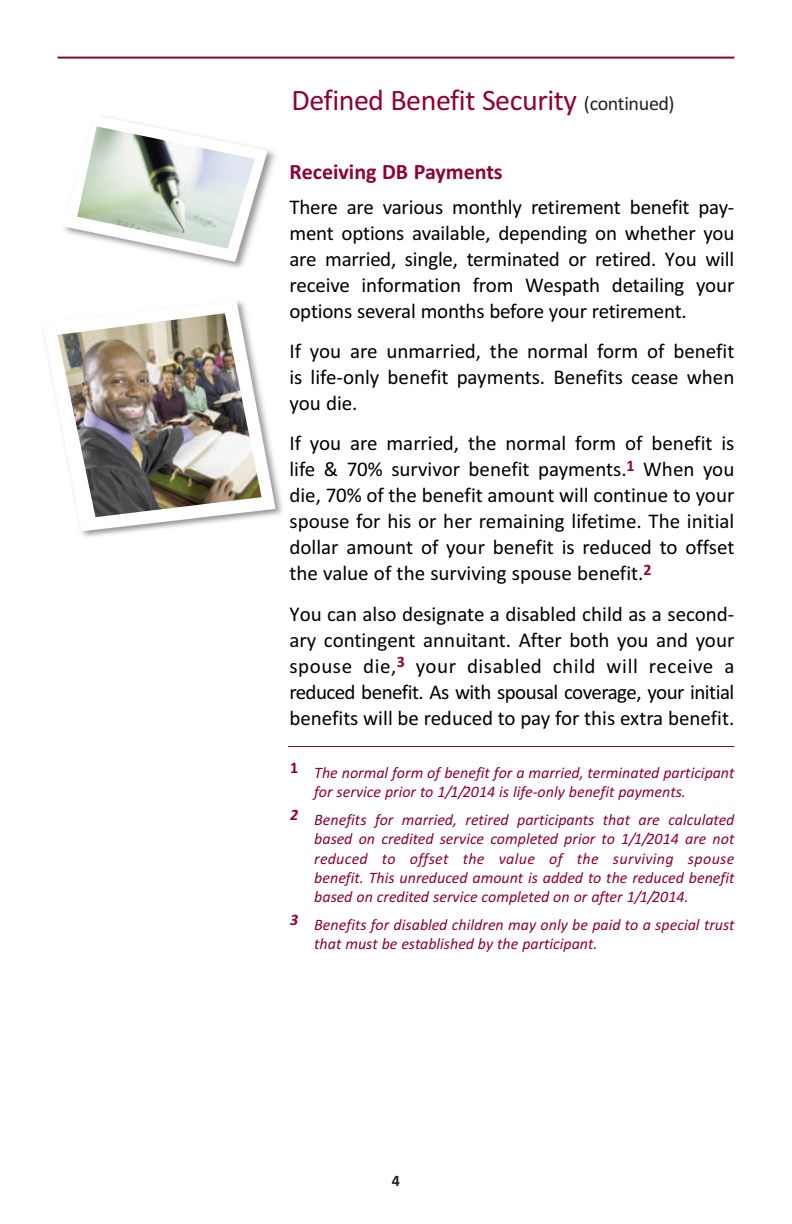
<style>
.page{position:relative;width:792px;height:1224px;background:#fff}
.page>*{position:absolute;margin:0;border:0;box-sizing:border-box;transform-origin:0 0}
.t1{font:30px "Calibri";letter-spacing:-.015em;color:#8d0233}
.t2{font:700 22px "Calibri";color:#8d0233}
.t3{font:21px/26px "Calibri";color:#000;text-align:justify}
.t4{font:italic 16px/19.2px "Calibri";color:#8d0233}
.t5{font:700 16px "Calibri";color:#231f20}
.s1{font-size:20px;color:#231f20}
</style>
<div class="page">
<img style="left:64px;top:116px;width:211px;height:152px">
<img style="left:77px;top:126px;width:178px;height:123px">
<img style="left:44px;top:301px;width:239px;height:236px">
<img style="left:58px;top:313px;width:204px;height:204px">
<hr style="left:58px;top:57px;width:676px;height:2px;background:#8d0233">
<hr style="left:288px;top:746px;width:446px;height:1px;background:#8d0233">
<h1 class="t1" style="left:291px;top:82px;width:385px">Defined Benefit Security <span class="s1">(continued)</span></h1>
<p class="t2" style="left:289px;top:158px;width:215px">Receiving DB Payments</p>
<p class="t3" style="left:289px;top:194px;width:446px">There are various monthly retirement benefit pay&shy;ment options available, depending on whether you are married, single, terminated or retired. You will receive information from Wespath detailing your options several months before your retirement.</p>
<p class="t3" style="left:289px;top:338px;width:446px">If you are unmarried, the normal form of benefit is life-only benefit payments. Benefits cease when you die.</p>
<p class="t3" style="left:289px;top:430px;width:446px">If you are married, the normal form of benefit is life &amp; 70% survivor benefit payments.<sup>1</sup> When you die, 70% of the benefit amount will continue to your spouse for his or her remaining lifetime. The initial dollar amount of your benefit is reduced to offset the value of the surviving spouse benefit.<sup>2</sup></p>
<p class="t3" style="left:289px;top:600px;width:446px">You can also designate a disabled child as a second&shy;ary contingent annuitant. After both you and your spouse die,<sup>3</sup> your disabled child will receive a reduced benefit. As with spousal coverage, your initial benefits will be reduced to pay for this extra benefit.</p>
<p class="t4" style="left:314px;top:763px;width:422px;text-indent:-24px"><sup>1</sup> The normal form of benefit for a married, terminated participant for service prior to 1/1/2014 is life-only benefit payments.</p>
<p class="t4" style="left:314px;top:810px;width:422px;text-align:justify;text-indent:-24px"><sup>2</sup> Benefits for married, retired participants that are calculated based on credited service completed prior to 1/1/2014 are not reduced to offset the value of the surviving spouse benefit. This unreduced amount is added to the reduced benefit based on credited service completed on or after 1/1/2014.</p>
<p class="t4" style="left:314px;top:915px;width:422px;text-indent:-24px"><sup>3</sup> Benefits for disabled children may only be paid to a special trust that must be established by the participant.</p>
<p class="t5" style="left:392px;top:1172px;width:10px">4</p>
</div>
